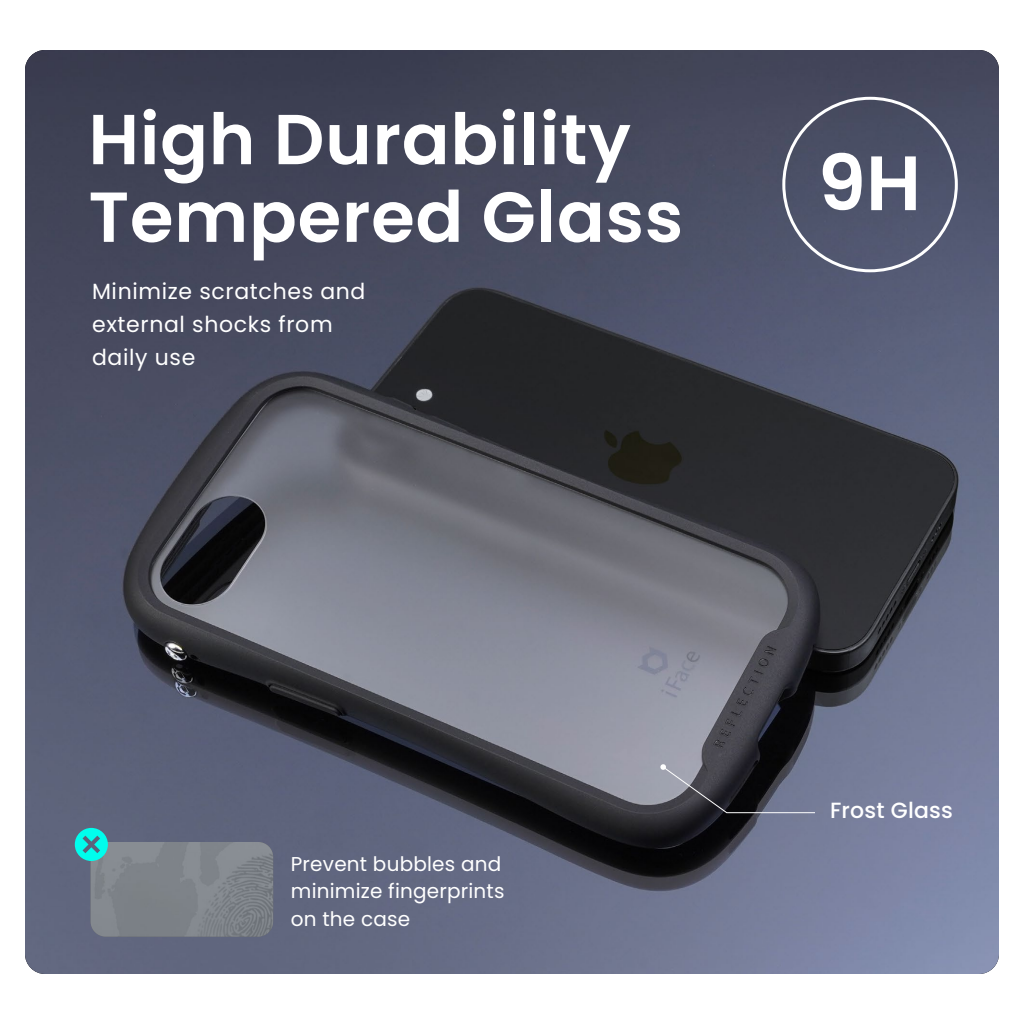
<style>
.page{position:relative;width:1024px;height:1024px;background:#fff}
.page>*{position:absolute;margin:0;border:0;box-sizing:border-box;transform-origin:0 0}
.t1{font:600 77px "Poppins";color:#fff}
.t2{font:600 70.7px/77.7px "Poppins";letter-spacing:.01em;color:#fff}
.t3{font:22px/33.1px "Poppins";letter-spacing:.03em;color:#fff}
.t4{font:500 22px "Poppins";letter-spacing:.01em;color:#fff}
.t5{font:20px/27.4px "Poppins";letter-spacing:.01em;color:#fff}
</style>
<div class="page">
<img style="left:25px;top:50px;width:974px;height:924px">
<img style="left:91px;top:842px;width:182px;height:95px">
<div style="left:75px;top:828px;width:33px;height:33px;background:#00feed;border-radius:50%"></div>
<svg style="left:83px;top:836px;width:17px;height:17px"></svg>
<svg style="left:660px;top:764px;width:156px;height:49px;background:#4f515d"></svg>
<h2 class="t2" style="left:88px;top:101px;width:596px">High Durability<br>Tempered Glass</h2>
<p class="t3" style="left:92px;top:275px;width:275px">Minimize scratches and external shocks from daily use</p>
<h1 class="t1" style="left:818px;top:139px;width:105px">9H</h1>
<p class="t5" style="left:291px;top:850px;width:215px">Prevent bubbles and minimize fingerprints on the case</p>
<p class="t4" style="left:830px;top:798px;width:124px">Frost Glass</p>
</div>
